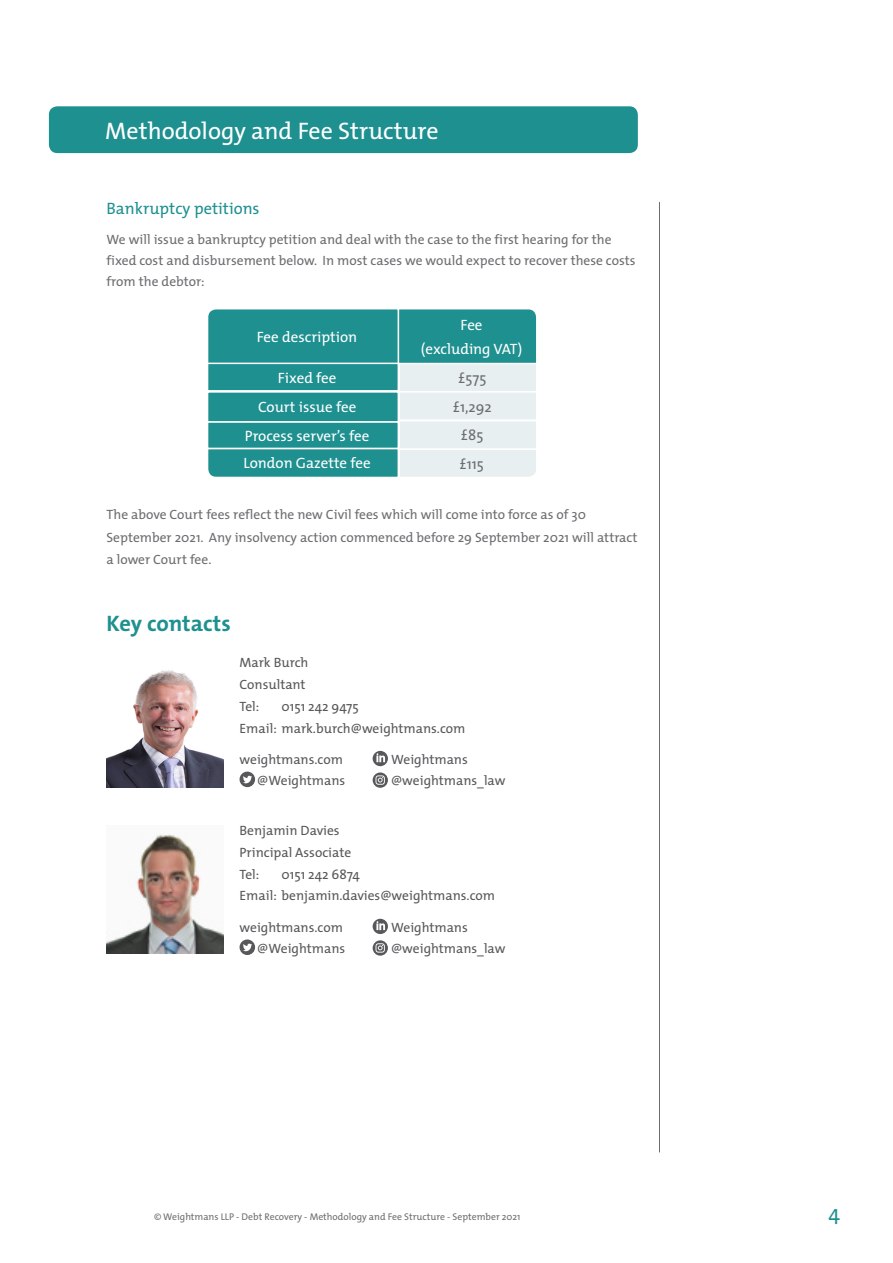
<style>
.page{position:relative;width:893px;height:1263px;background:#fff}
.page>*{position:absolute;margin:0;border:0;box-sizing:border-box;transform-origin:0 0}
.t1{font:24px "The Mix";color:#fff}
.t2{font:700 22.5px "The Mix";color:#1f9090}
.t3{font:21.15px "The Mix";color:#1f9090}
.BODY_TEXT{font:16.5px "The Mix";color:#1f9090}
.BODY_TEXT-2{font:15px "The Mix";color:#fff}
.BODY_TEXT-3{font:15px "The Mix";color:#6c6d70}
.BODY_TEXT-4{font:13.5px/21px "The Mix";color:#6c6d70}
.t4{font:13.5px "The Mix";color:#57585a}
.t5{font:9.75px "The Mix";color:#6c6d70}
</style>
<div class="page">
<hr style="left:659px;top:202px;width:1px;height:950px;background:#6c6d70">
<img style="left:107px;top:670px;width:116px;height:118px">
<svg style="left:240px;top:772px;width:15px;height:15px"></svg>
<svg style="left:373px;top:751px;width:15px;height:15px"></svg>
<svg style="left:373px;top:772px;width:15px;height:16px"></svg>
<svg style="left:240px;top:939px;width:15px;height:16px"></svg>
<svg style="left:373px;top:919px;width:15px;height:15px"></svg>
<svg style="left:373px;top:940px;width:15px;height:16px"></svg>
<img style="left:107px;top:834px;width:117px;height:120px">
<svg style="left:208px;top:449px;width:328px;height:28px;background:#75b9b9"></svg>
<div style="left:208px;top:309px;width:329px;height:54px;background:#1f9090"></div>
<div style="left:399px;top:421px;width:138px;height:28px;background:#e7eff0"></div>
<div style="left:398px;top:420px;width:140px;height:30px;border:2px solid #fff"></div>
<div style="left:399px;top:364px;width:138px;height:28px;background:#e7eff0"></div>
<div style="left:399px;top:392px;width:138px;height:28px;background:#e7eff0"></div>
<div style="left:398px;top:391px;width:140px;height:30px;border:2px solid #fff"></div>
<div style="left:208px;top:422px;width:190px;height:26px;background:#1f9090"></div>
<div style="left:207px;top:421px;width:192px;height:28px;border:2px solid #fff"></div>
<div style="left:208px;top:392px;width:190px;height:30px;background:#1f9090"></div>
<div style="left:207px;top:391px;width:192px;height:32px;border:2px solid #fff"></div>
<div style="left:208px;top:363px;width:190px;height:28px;background:#1f9090"></div>
<div style="left:207px;top:363px;width:192px;height:29px;border:2px solid #fff"></div>
<div style="left:49px;top:106px;width:589px;height:47px;background:#1f9090;border-radius:9px"></div>
<h1 class="t1" style="left:105px;top:111px;width:335px">Methodology and Fee Structure</h1>
<p class="BODY_TEXT" style="left:107px;top:195px;width:155px">Bankruptcy petitions</p>
<p class="BODY_TEXT-4" style="left:107px;top:228px;width:531px">We will issue a bankruptcy petition and deal with the case to the first hearing for the fixed cost and disbursement below. In most cases we would expect to recover these costs from the debtor:</p>
<p class="BODY_TEXT-2" style="left:257px;top:324px;width:102px">Fee description</p>
<p class="BODY_TEXT-2" style="left:278px;top:365px;width:60px">Fixed fee</p>
<p class="BODY_TEXT-2" style="left:258px;top:395px;width:100px">Court issue fee</p>
<p class="BODY_TEXT-2" style="left:245px;top:423px;width:126px">Process server’s fee</p>
<p class="BODY_TEXT-2" style="left:461px;top:312px;width:24px">Fee</p>
<p class="BODY_TEXT-2" style="left:421px;top:336px;width:103px">(excluding VAT)</p>
<p class="BODY_TEXT-3" style="left:458px;top:366px;width:30px">£575</p>
<p class="BODY_TEXT-3" style="left:453px;top:394px;width:41px">£1,292</p>
<p class="BODY_TEXT-3" style="left:461px;top:423px;width:24px">£85</p>
<p class="BODY_TEXT-2" style="left:243px;top:451px;width:129px">London Gazette fee</p>
<p class="BODY_TEXT-3" style="left:459px;top:451px;width:26px">£115</p>
<p class="BODY_TEXT-4" style="left:107px;top:503px;width:532px;line-height:22.5px">The above Court fees reflect the new Civil fees which will come into force as of 30<br>September 2021. Any insolvency action commenced before 29 September 2021 will attract a lower Court fee.</p>
<p class="t2" style="left:107px;top:605px;width:126px">Key contacts</p>
<p class="t4" style="left:240px;top:651px;width:70px">Mark Burch</p>
<p class="t4" style="left:240px;top:673px;width:68px">Consultant</p>
<p class="t4" style="left:240px;top:695px;width:21px">Tel:</p>
<p class="t4" style="left:282px;top:695px;width:79px">0151 242 9475</p>
<p class="t4" style="left:240px;top:717px;width:227px">Email: mark.burch@weightmans.com</p>
<p class="t4" style="left:240px;top:748px;width:105px">weightmans.com</p>
<p class="t4" style="left:391px;top:748px;width:78px">Weightmans</p>
<p class="t4" style="left:257px;top:770px;width:89px">@Weightmans</p>
<p class="t4" style="left:391px;top:770px;width:116px">@weightmans_law</p>
<p class="t4" style="left:240px;top:819px;width:102px">Benjamin Davies</p>
<p class="t4" style="left:240px;top:841px;width:113px">Principal Associate</p>
<p class="t4" style="left:240px;top:863px;width:21px">Tel:</p>
<p class="t4" style="left:282px;top:863px;width:80px">0151 242 6874</p>
<p class="t4" style="left:240px;top:885px;width:257px">Email: benjamin.davies@weightmans.com</p>
<p class="t4" style="left:240px;top:916px;width:105px">weightmans.com</p>
<p class="t4" style="left:391px;top:916px;width:78px">Weightmans</p>
<p class="t4" style="left:257px;top:937px;width:89px">@Weightmans</p>
<p class="t4" style="left:391px;top:937px;width:116px">@weightmans_law</p>
<p class="t5" style="left:154px;top:1208px;width:368px">© Weightmans LLP - Debt Recovery - Methodology and Fee Structure - September 2021</p>
<h3 class="t3" style="left:828px;top:1195px;width:13px">4</h3>
</div>
